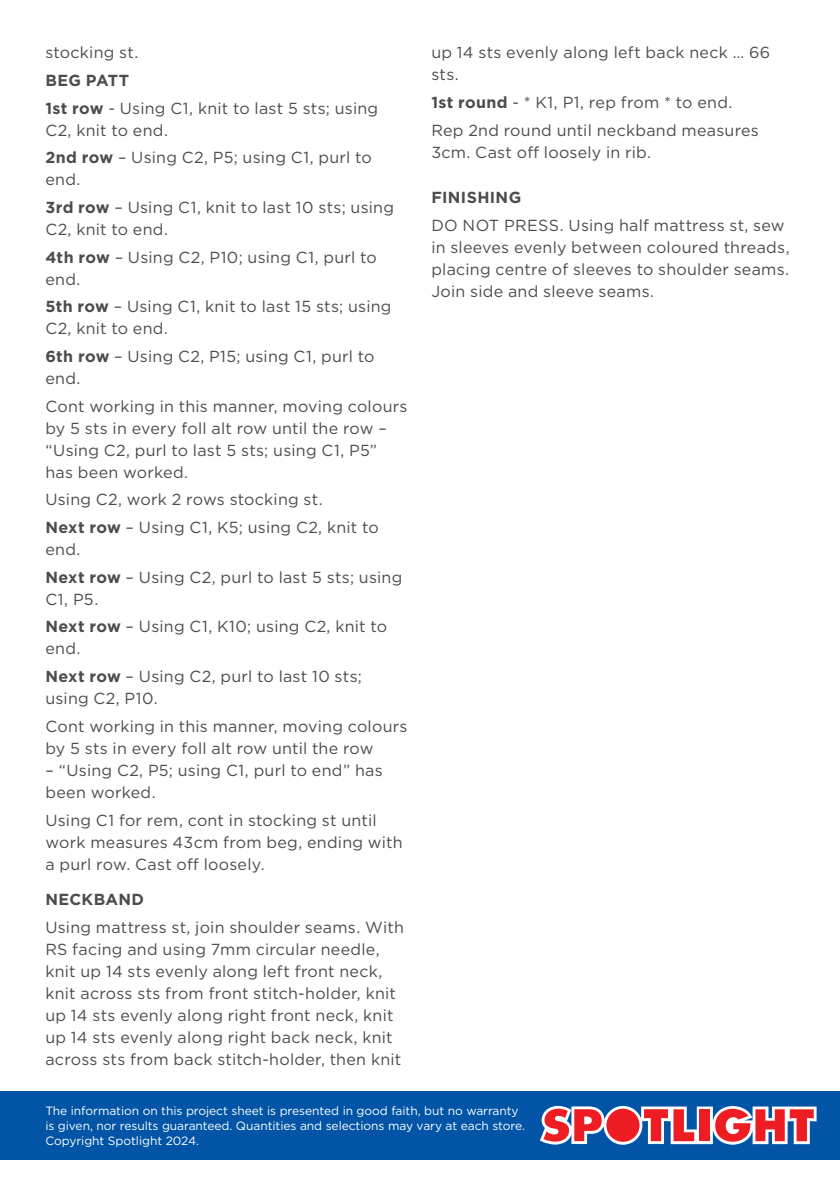
<style>
.page{position:relative;width:840px;height:1191px;background:#fff}
.page>*{position:absolute;margin:0;border:0;box-sizing:border-box;transform-origin:0 0}
.COPY{font:16px/22px "Gotham";letter-spacing:.015em;color:#4b4c4d}
.COPY-2{font:700 16px "Gotham";letter-spacing:.025em;color:#4b4c4d}
.t1{font:12px/15px "Gotham";letter-spacing:-.005em;color:#fff}
.s1{font-weight:700}
</style>
<div class="page">
<div style="left:0;top:1090px;width:839px;height:69px;background:#0154a6"></div>
<svg style="left:540px;top:1106px;width:276px;height:38px;background:#c77183"></svg>
<p class="COPY" style="left:45px;top:41px;width:94px">stocking st.</p>
<p class="COPY-2" style="left:45px;top:70px;width:85px">BEG PATT</p>
<p class="COPY" style="left:45px;top:96px;width:334px"><span class="s1">1st row</span> - Using C1, knit to last 5 sts; using<br>C2, knit to end.</p>
<p class="COPY" style="left:45px;top:146px;width:328px"><span class="s1">2nd row</span> – Using C2, P5; using C1, purl to end.</p>
<p class="COPY" style="left:45px;top:196px;width:350px"><span class="s1">3rd row</span> – Using C1, knit to last 10 sts; using<br>C2, knit to end.</p>
<p class="COPY" style="left:45px;top:246px;width:333px"><span class="s1">4th row</span> – Using C2, P10; using C1, purl to end.</p>
<p class="COPY" style="left:45px;top:295px;width:347px"><span class="s1">5th row</span> – Using C1, knit to last 15 sts; using<br>C2, knit to end.</p>
<p class="COPY" style="left:45px;top:345px;width:330px"><span class="s1">6th row</span> – Using C2, P15; using C1, purl to end.</p>
<p class="COPY" style="left:45px;top:395px;width:363px">Cont working in this manner, moving colours by 5 sts in every foll alt row until the row – “Using C2, purl to last 5 sts; using C1, P5” has been worked.</p>
<p class="COPY" style="left:45px;top:488px;width:278px">Using C2, work 2 rows stocking st.</p>
<p class="COPY" style="left:45px;top:516px;width:334px"><span class="s1">Next row</span> – Using C1, K5; using C2, knit to end.</p>
<p class="COPY" style="left:45px;top:566px;width:358px"><span class="s1">Next row</span> – Using C2, purl to last 5 sts; using<br>C1, P5.</p>
<p class="COPY" style="left:45px;top:615px;width:343px"><span class="s1">Next row</span> – Using C1, K10; using C2, knit to end.</p>
<p class="COPY" style="left:45px;top:665px;width:318px"><span class="s1">Next row</span> – Using C2, purl to last 10 sts; using C2, P10.</p>
<p class="COPY" style="left:45px;top:715px;width:363px">Cont working in this manner, moving colours by 5 sts in every foll alt row until the row</p>
<p class="COPY" style="left:45px;top:759px;width:339px">– “Using C2, P5; using C1, purl to end” has been worked.</p>
<p class="COPY" style="left:45px;top:808px;width:358px">Using C1 for rem, cont in stocking st until work measures 43cm from beg, ending with a purl row. Cast off loosely.</p>
<p class="COPY-2" style="left:45px;top:889px;width:100px">NECKBAND</p>
<p class="COPY" style="left:45px;top:916px;width:360px">Using mattress st, join shoulder seams. With RS facing and using 7mm circular needle, knit up 14 sts evenly along left front neck, knit across sts from front stitch-holder, knit up 14 sts evenly along right front neck, knit up 14 sts evenly along right back neck, knit across sts from back stitch-holder, then knit</p>
<p class="COPY" style="left:431px;top:41px;width:340px">up 14 sts evenly along left back neck … 66 sts.</p>
<p class="COPY" style="left:431px;top:91px;width:302px"><span class="s1">1st round</span> - * K1, P1, rep from * to end.</p>
<p class="COPY" style="left:431px;top:118px;width:329px">Rep 2nd round until neckband measures<br>3cm. Cast off loosely in rib.</p>
<p class="COPY-2" style="left:431px;top:187px;width:91px">FINISHING</p>
<p class="COPY" style="left:431px;top:214px;width:359px">DO NOT PRESS. Using half mattress st, sew in sleeves evenly between coloured threads, placing centre of sleeves to shoulder seams.<br>Join side and sleeve seams.</p>
<p class="t1" style="left:45px;top:1103px;width:481px">The information on this project sheet is presented in good faith, but no warranty is given, nor results guaranteed. Quantities and selections may vary at each store.<br>Copyright Spotlight 2024.</p>
</div>
